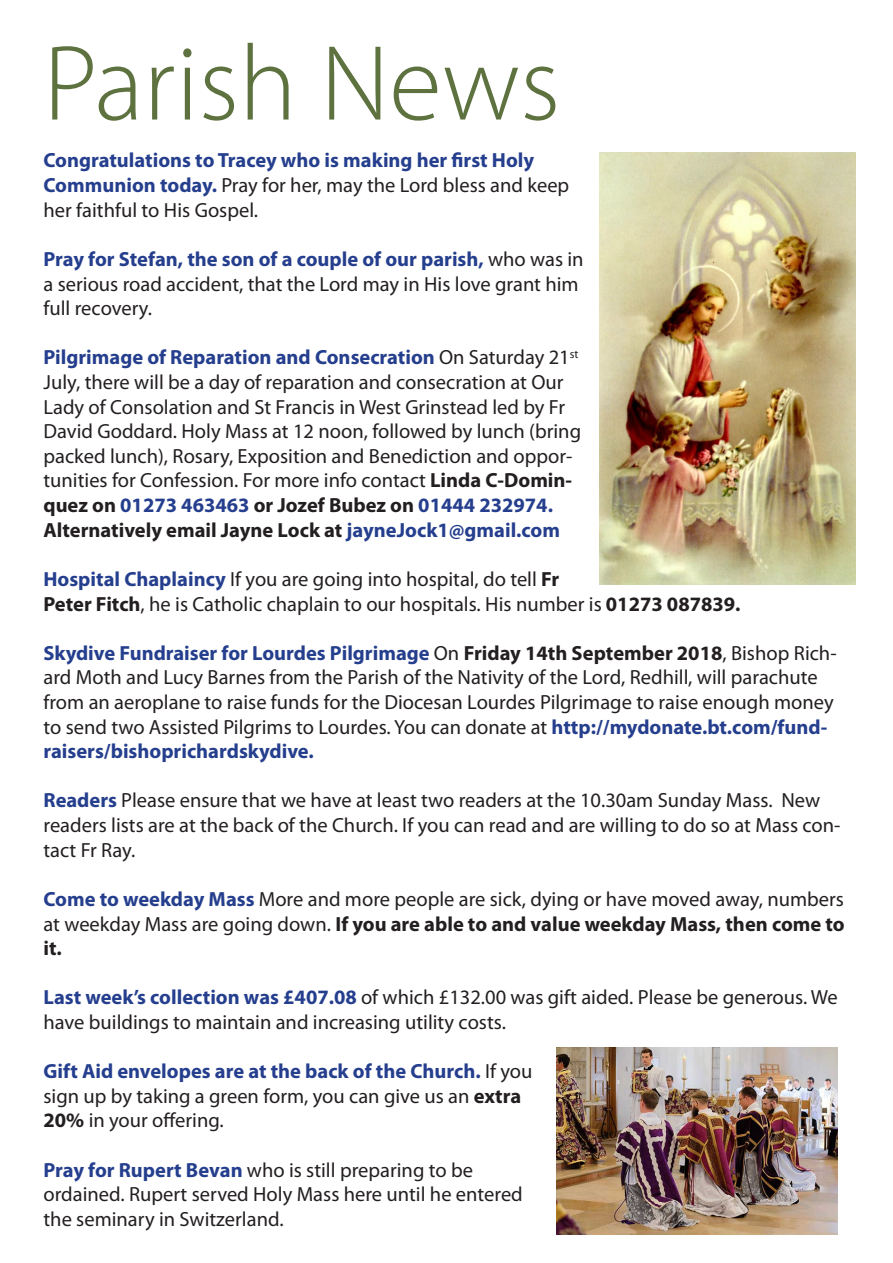
<style>
.page{position:relative;width:893px;height:1263px;background:#fff}
.page>*{position:absolute;margin:0;border:0;box-sizing:border-box;transform-origin:0 0}
.t1{font:300 108px "Myriad Pro";color:#5e7240}
.t2{font:20.55px/24.6px "Myriad Pro";color:#231f20}
.t3{font:700 20.55px "Myriad Pro";color:#253f8e}
.s1{font-weight:700;color:#253f8e}
.s2{font-weight:700}
</style>
<div class="page">
<img style="left:556px;top:1048px;width:282px;height:187px">
<img style="left:599px;top:152px;width:256px;height:432px">
<p class="t1" style="left:44px;top:24px;width:518px">Parish News</p>
<p class="t3" style="left:44px;top:147px;width:492px">Congratulations to Tracey who is making her first Holy</p>
<p class="t2" style="left:44px;top:173px;width:527px"><span class="s1">Communion today.</span> Pray for her, may the Lord bless and keep her faithful to His Gospel.</p>
<p class="t2" style="left:44px;top:246px;width:542px"><span class="s1">Pray for Stefan, the son of a couple of our parish,</span> who was in a serious road accident, that the Lord may in His love grant him full recovery.</p>
<p class="t2" style="left:44px;top:345px;width:539px"><span class="s1">Pilgrimage of Reparation and Consecration</span> On Saturday 21<sup>st </sup>July, there will be a day of reparation and consecration at Our Lady of Consolation and St Francis in West Grinstead led by Fr David Goddard. Holy Mass at 12 noon, followed by lunch (bring packed lunch), Rosary, Exposition and Benediction and oppor&shy;tunities for Confession. For more info contact <span class="s2">Linda C-Domin&shy;quez on</span> <span class="s1">01273 463463</span> <span class="s2">or Jozef Bubez on</span> <span class="s1">01444 232974.<br></span><span class="s2">Alternatively email Jayne Lock at</span> <span class="s1">jayneJock1@gmail.com</span></p>
<p class="t2" style="left:44px;top:566px;width:699px"><span class="s1">Hospital Chaplaincy</span> If you are going into hospital, do tell <span class="s2">Fr<br>Peter Fitch</span>, he is Catholic chaplain to our hospitals. His number is <span class="s2">01273 087839.</span></p>
<p class="t2" style="left:44px;top:640px;width:795px"><span class="s1">Skydive Fundraiser for Lourdes Pilgrimage</span> On <span class="s2">Friday 14th September 2018</span>, Bishop Rich&shy;ard Moth and Lucy Barnes from the Parish of the Nativity of the Lord, Redhill, will parachute from an aeroplane to raise funds for the Diocesan Lourdes Pilgrimage to raise enough money to send two Assisted Pilgrims to Lourdes. You can donate at <span class="s1">http://mydonate.bt.com/fund&shy;raisers/bishoprichardskydive.</span></p>
<p class="t2" style="left:44px;top:788px;width:798px"><span class="s1">Readers</span> Please ensure that we have at least two readers at the 10.30am Sunday Mass. New readers lists are at the back of the Church. If you can read and are willing to do so at Mass con&shy;tact Fr Ray.</p>
<p class="t2" style="left:44px;top:886px;width:803px;text-align:justify"><span class="s1">Come to weekday Mass</span> More and more people are sick, dying or have moved away, numbers at weekday Mass are going down. <span class="s2">If you are able to and value weekday Mass, then come to it.</span></p>
<p class="t2" style="left:44px;top:985px;width:796px"><span class="s1">Last week’s collection was £407.08</span> of which £132.00 was gift aided. Please be generous. We have buildings to maintain and increasing utility costs.</p>
<p class="t2" style="left:44px;top:1059px;width:490px"><span class="s1">Gift Aid envelopes are at the back of the Church.</span> If you sign up by taking a green form, you can give us an <span class="s2">extra<br>20%</span> in your offering.</p>
<p class="t2" style="left:44px;top:1157px;width:431px"><span class="s1">Pray for Rupert Bevan</span> who is still preparing to be</p>
<p class="t2" style="left:44px;top:1182px;width:481px">ordained. Rupert served Holy Mass here until he entered the seminary in Switzerland.</p>
</div>
